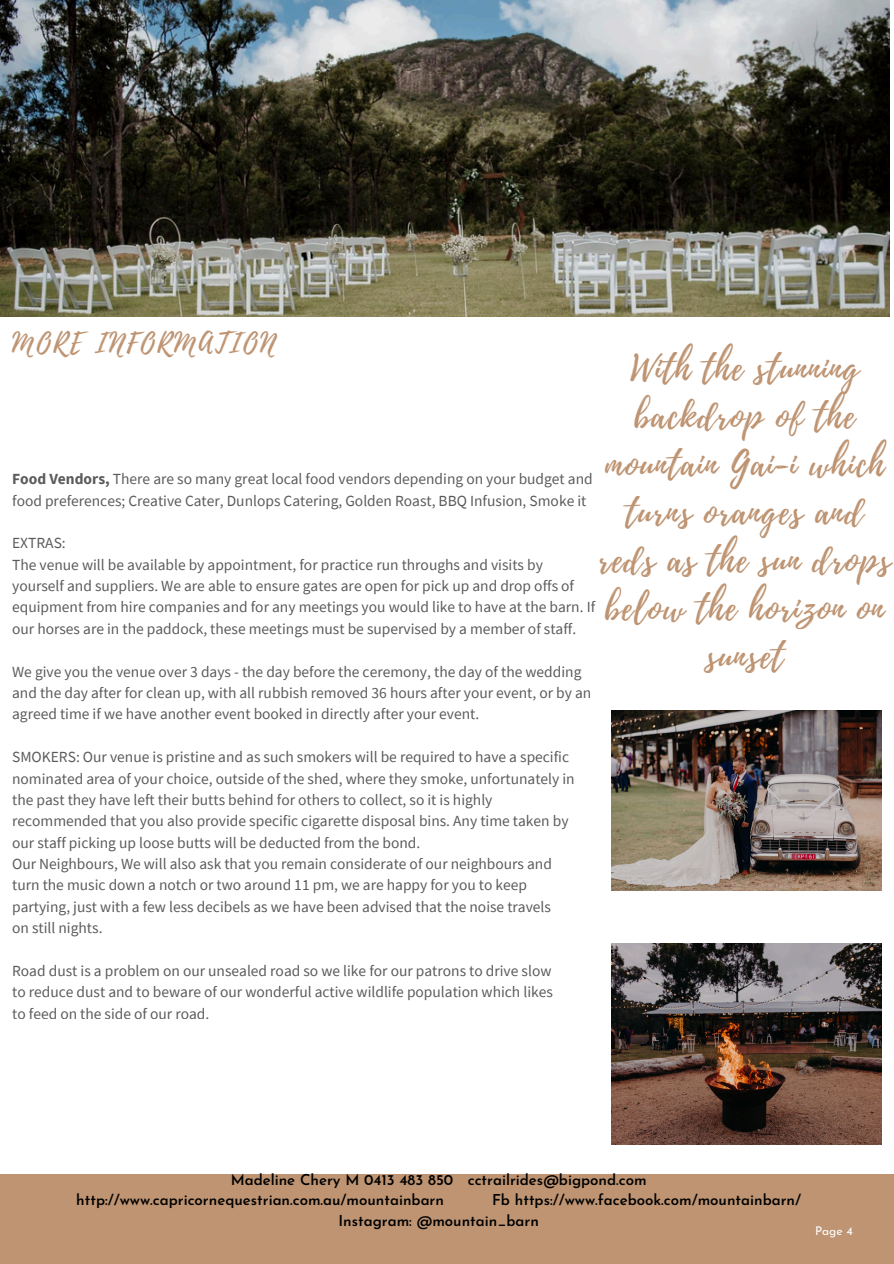
<style>
.page{position:relative;width:894px;height:1264px;background:#fff}
.page>*{position:absolute;margin:0;border:0;box-sizing:border-box;transform-origin:0 0}
.t1{font:34.95px/48.2px "Playlist Script";letter-spacing:.04em;color:#be9472;text-align:center}
.t2{font:26.55px "Playlist Script";letter-spacing:.09em;color:#be9472}
.t3{font:15.45px/21.3px "Source Sans Pro";color:#000}
.t4{font:600 15px/20.2px "Josefin Sans";color:#000}
.t5{font:12px "Josefin Sans";color:#fff}
.s1{font-weight:700}
</style>
<div class="page">
<div style="left:0;top:1174px;width:893px;height:89px;background:#be9472"></div>
<img style="left:0;top:0;width:889px;height:316px">
<img style="left:611px;top:943px;width:270px;height:201px">
<img style="left:611px;top:710px;width:270px;height:180px">
<h4 class="t2" style="left:12px;top:324px;width:265px">MORE INFORMATION</h4>
<h4 class="t1" style="left:598px;top:345px;width:293px">With the stunning backdrop of the mountain Gai-i which turns oranges and reds as the sun drops below the horizon on sunset</h4>
<p class="t3" style="left:12px;top:468px;width:582px"><span class="s1">Food Vendors,</span> There are so many great local food vendors depending on your budget and food preferences; Creative Cater, Dunlops Catering, Golden Roast, BBQ Infusion, Smoke it</p>
<p class="t3" style="left:12px;top:532px;width:584px">EXTRAS:<br>The venue will be available by appointment, for practice run throughs and visits by yourself and suppliers. We are able to ensure gates are open for pick up and drop offs of equipment from hire companies and for any meetings you would like to have at the barn. If our horses are in the paddock, these meetings must be supervised by a member of staff.</p>
<p class="t3" style="left:12px;top:660px;width:580px">We give you the venue over 3 days - the day before the ceremony, the day of the wedding and the day after for clean up, with all rubbish removed 36 hours after your event, or by an agreed time if we have another event booked in directly after your event.</p>
<p class="t3" style="left:12px;top:746px;width:564px">SMOKERS: Our venue is pristine and as such smokers will be required to have a specific nominated area of your choice, outside of the shed, where they smoke, unfortunately in the past they have left their butts behind for others to collect, so it is highly recommended that you also provide specific cigarette disposal bins. Any time taken by our staff picking up loose butts will be deducted from the bond.<br>Our Neighbours, We will also ask that you remain considerate of our neighbours and turn the music down a notch or two around 11 pm, we are happy for you to keep partying, just with a few less decibels as we have been advised that the noise travels<br>on still nights.</p>
<p class="t3" style="left:12px;top:959px;width:542px;text-align:justify">Road dust is a problem on our unsealed road so we like for our patrons to drive slow to reduce dust and to beware of our wonderful active wildlife population which likes to feed on the side of our road.</p>
<h4 class="t4" style="left:76px;top:1171px;width:571px;text-indent:154px">Madeline Chery M 0413 483 850 cctrailrides@bigpond.com http://www.capricornequestrian.com.au/mountainbarn</h4>
<h4 class="t4" style="left:338px;top:1191px;width:464px;text-indent:154px">Fb https://www.facebook.com/mountainbarn/<br>Instagram: @mountain_barn</h4>
<h1 class="t5" style="left:814px;top:1226px;width:39px">Page 4</h1>
</div>
